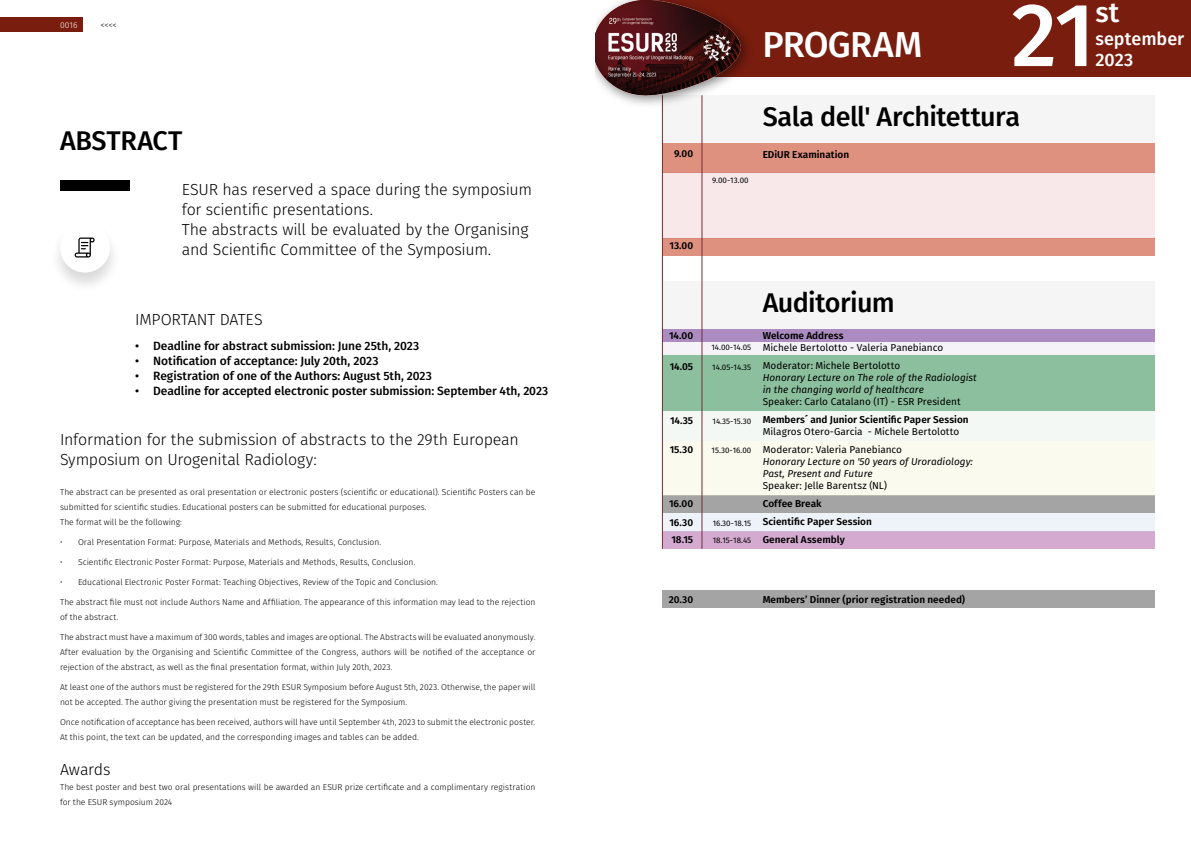
<style>
.page{position:relative;width:1191px;height:842px;background:#fff}
.page>*{position:absolute;margin:0;border:0;box-sizing:border-box;transform-origin:0 0}
.t1{font:500 90px "Fira Sans";color:#fff}
.t2{font:500 36px "Fira Sans";letter-spacing:-.02em;color:#fff}
.t3{font:500 28px "Fira Sans";color:#fff}
.t4{font:500 27px "Fira Sans";letter-spacing:-.02em;color:#000}
.t5{font:500 18px/21.6px "Fira Sans";color:#fff}
.t6{font:300 16px/20px "Fira Sans";letter-spacing:-.015em;color:#000}
.t7{font:500 12px "Fira Sans";letter-spacing:-.01em;color:#000}
.t8{font:600 10px/18px "Fira Sans";color:#000}
.t9{font:italic 10px/12px "Fira Sans";color:#020203}
.t10{font:10px/18px "Fira Sans";color:#000}
.t11{font:300 8.5px/15px "Fira Sans";color:#000}
.t12{font:300 8.5px "Fira Sans";color:#fff}
.t13{font:8px/16.8px "Fira Sans";color:#020203}
.s1{font-style:normal;color:#000}
.s2{font-style:normal}
</style>
<div class="page">
<div style="left:60px;top:180px;width:69px;height:10px;background:#000"></div>
<div style="left:49px;top:222px;width:72px;height:71px;background:#000;opacity:.15"></div>
<div style="left:60px;top:223px;width:50px;height:50px;background:#fff;border-radius:50%"></div>
<svg style="left:75px;top:238px;width:20px;height:20px"></svg>
<div style="left:662px;top:95px;width:493px;height:48px;background:#f5f5f5"></div>
<div style="left:642px;top:0;width:549px;height:77px;background:#791d0f"></div>
<div style="left:662px;top:143px;width:493px;height:29px;background:#de917f"></div>
<div style="left:662px;top:238px;width:493px;height:17px;background:#de917f"></div>
<div style="left:662px;top:531px;width:493px;height:18px;background:#d5aad0"></div>
<div style="left:662px;top:495px;width:493px;height:17px;background:#a5a4a4"></div>
<div style="left:662px;top:590px;width:493px;height:18px;background:#a5a4a4"></div>
<div style="left:662px;top:329px;width:493px;height:13px;background:#ac8cc0"></div>
<div style="left:662px;top:342px;width:493px;height:13px;background:#f6f3f8"></div>
<div style="left:662px;top:441px;width:493px;height:54px;background:#fbfaee"></div>
<div style="left:662px;top:512px;width:493px;height:19px;background:#eef3fa"></div>
<div style="left:662px;top:355px;width:493px;height:56px;background:#8cbf9d"></div>
<div style="left:662px;top:411px;width:493px;height:30px;background:#f3f8f5"></div>
<div style="left:662px;top:172px;width:493px;height:66px;background:#f8e8e9"></div>
<div style="left:662px;top:282px;width:493px;height:47px;background:#f5f5f5"></div>
<hr style="left:701px;top:95px;width:1px;height:454px;background:#7a2c36">
<hr style="left:662px;top:95px;width:1px;height:454px;background:#7a2c36">
<img style="left:614px;top:33px;width:133px;height:80px">
<img style="left:595px;top:0;width:145px;height:95px">
<div style="left:0;top:17px;width:83px;height:15px;background:#791d0f"></div>
<p class="t12" style="left:60px;top:19px;width:19px">0016</p>
<p class="t11" style="left:101px;top:17px;width:18px">&lt;&lt;&lt;&lt;</p>
<h3 class="t4" style="left:60px;top:119px;width:124px">ABSTRACT</h3>
<h3 class="t6" style="left:182px;top:179px;width:352px">ESUR has reserved a space during the symposium for scientific presentations.<br>The abstracts will be evaluated by the Organising and Scientific Committee of the Symposium.</h3>
<h3 class="t6" style="left:135px;top:309px;width:129px">IMPORTANT DATES</h3>
<h3 class="t7" style="left:135px;top:336px;width:285px">• Deadline for abstract submission: June 25th, 2023</h3>
<h3 class="t7" style="left:135px;top:351px;width:245px">• Notification of acceptance: July 20th, 2023</h3>
<h3 class="t7" style="left:135px;top:366px;width:298px">• Registration of one of the Authors: August 5th, 2023</h3>
<h3 class="t7" style="left:135px;top:381px;width:414px">• Deadline for accepted electronic poster submission: September 4th, 2023</h3>
<h3 class="t6" style="left:60px;top:429px;width:460px">Information for the submission of abstracts to the 29th European<br>Symposium on Urogenital Radiology:</h3>
<p class="t11" style="left:60px;top:484px;width:477px">The abstract can be presented as oral presentation or electronic posters (scientific or educational). Scientific Posters can be submitted for scientific studies. Educational posters can be submitted for educational purposes.<br>The format will be the following:</p>
<p class="t11" style="left:60px;top:535px;width:323px">• Oral Presentation Format: Purpose, Materials and Methods, Results, Conclusion.</p>
<p class="t11" style="left:60px;top:555px;width:357px">• Scientific Electronic Poster Format: Purpose, Materials and Methods, Results, Conclusion.</p>
<p class="t11" style="left:60px;top:575px;width:379px">• Educational Electronic Poster Format: Teaching Objectives, Review of the Topic and Conclusion.</p>
<p class="t11" style="left:60px;top:595px;width:477px">The abstract file must not include Authors Name and Affiliation. The appearance of this information may lead to the rejection of the abstract.</p>
<p class="t11" style="left:60px;top:630px;width:477px;text-align:justify">The abstract must have a maximum of 300 words, tables and images are optional. The Abstracts will be evaluated anonymously.<br>After evaluation by the Organising and Scientific Committee of the Congress, authors will be notified of the acceptance or rejection of the abstract, as well as the final presentation format, within July 20th, 2023.</p>
<p class="t11" style="left:60px;top:680px;width:477px">At least one of the authors must be registered for the 29th ESUR Symposium before August 5th, 2023. Otherwise, the paper will not be accepted. The author giving the presentation must be registered for the Symposium.</p>
<p class="t11" style="left:60px;top:715px;width:477px">Once notification of acceptance has been received, authors will have until September 4th, 2023 to submit the electronic poster.<br>At this point, the text can be updated, and the corresponding images and tables can be added.</p>
<h3 class="t6" style="left:60px;top:759px;width:52px">Awards</h3>
<p class="t11" style="left:60px;top:779px;width:477px">The best poster and best two oral presentations will be awarded an ESUR prize certificate and a complimentary registration for the ESUR symposium 2024</p>
<p class="t8" style="left:674px;top:143px;width:21px">9.00</p>
<h2 class="t2" style="left:762px;top:16px;width:161px">PROGRAM</h2>
<h1 class="t1" style="left:1011px;top:-38px;width:85px">21</h1>
<h3 class="t3" style="left:1095px;top:-10px;width:25px">st</h3>
<h3 class="t5" style="left:1095px;top:27px;width:90px">september<br>2023</h3>
<p class="t13" style="left:712px;top:171px;width:38px">9.00-13.00</p>
<h3 class="t4" style="left:762px;top:95px;width:259px">Sala dell' Architettura</h3>
<p class="t8" style="left:762px;top:145px;width:88px">EDiUR Examination</p>
<p class="t8" style="left:669px;top:236px;width:25px">13.00</p>
<p class="t8" style="left:669px;top:326px;width:25px">14.00</p>
<p class="t8" style="left:670px;top:357px;width:25px">14.05</p>
<p class="t8" style="left:670px;top:411px;width:25px">14.35</p>
<p class="t8" style="left:670px;top:440px;width:25px">15.30</p>
<p class="t8" style="left:669px;top:494px;width:26px">16.00</p>
<p class="t8" style="left:671px;top:530px;width:23px">18.15</p>
<p class="t8" style="left:669px;top:513px;width:25px">16.30</p>
<p class="t13" style="left:711px;top:339px;width:41px">14.00-14.05</p>
<p class="t13" style="left:712px;top:359px;width:40px">14.05-14.35</p>
<p class="t13" style="left:712px;top:412px;width:40px">14.35-15.30</p>
<p class="t13" style="left:711px;top:442px;width:41px">15.30-16.00</p>
<p class="t13" style="left:712px;top:515px;width:40px">16.30-18.15<br>18.15-18.45</p>
<h3 class="t4" style="left:762px;top:281px;width:134px">Auditorium</h3>
<p class="t8" style="left:762px;top:326px;width:82px">Welcome Address</p>
<p class="t10" style="left:762px;top:338px;width:182px">Michele Bertolotto - Valeria Panebianco<br>Moderator: Michele Bertolotto</p>
<p class="t9" style="left:762px;top:371px;width:215px">Honorary Lecture on The role of the Radiologist in the changing world of healthcare<br><span class="s1">Speaker:</span> <span class="s2">Carlo Catalano (IT) -</span> <span class="s1">ESR President</span></p>
<p class="t8" style="left:762px;top:410px;width:207px">Members´ and Junior Scientific Paper Session</p>
<p class="t10" style="left:762px;top:422px;width:198px">Milagros Otero-Garcia - Michele Bertolotto<br>Moderator: Valeria Panebianco</p>
<p class="t9" style="left:762px;top:455px;width:212px">Honorary Lecture on '50 years of Uroradiology:<br>Past, Present and Future</p>
<p class="t10" style="left:762px;top:476px;width:126px">Speaker: Jelle Barentsz (NL)</p>
<p class="t8" style="left:762px;top:494px;width:111px">Coffee Break<br>Scientific Paper Session<br>General Assembly</p>
<p class="t8" style="left:669px;top:590px;width:26px">20.30</p>
<p class="t8" style="left:762px;top:590px;width:204px">Members’ Dinner (prior registration needed)</p>
</div>
